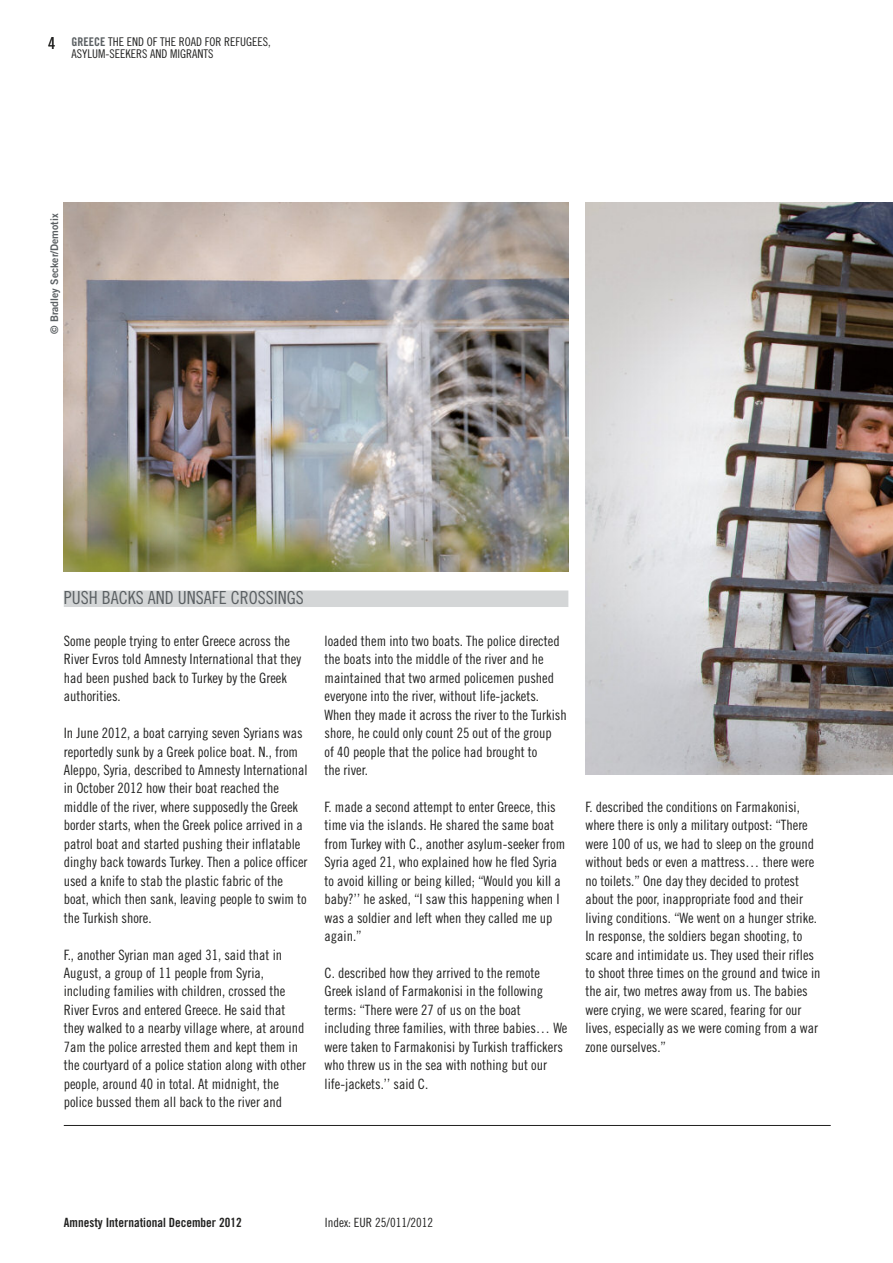
<style>
.page{position:relative;width:893px;height:1263px;background:#fff}
.page>*{position:absolute;margin:0;border:0;box-sizing:border-box;transform-origin:0 0}
.t1{font:18px "Amnesty Trade Gothic Cn 18";color:#5a5f62}
.t2{font:16.5px "Amnesty Trade Gothic Cn 18";color:#222221}
.t3{font:14.25px/18.5px "Amnesty Trade Gothic Cn 18";color:#222221}
.t4{font:12.75px "Amnesty Trade Gothic Bd Cn 20";color:#222221}
.t5{font:12.75px "Amnesty Trade Gothic Cn 18";color:#222221}
.t6{font:12px/12px "Amnesty Trade Gothic Cn 18";color:#222221}
.t7{font:10.5px "Amnesty Trade Gothic Bd 2";color:#5a5f62}
.s1{font-family:"Amnesty Trade Gothic Bd Cn 20";color:#5a5f62}
</style>
<div class="page">
<img style="left:64px;top:203px;width:504px;height:369px">
<img style="left:585px;top:203px;width:308px;height:572px">
<hr style="left:64px;top:1125px;width:767px;height:1px;background:#222221">
<div style="left:64px;top:590px;width:504px;height:17px;background:#d4d6d7"></div>
<p class="t2" style="left:48px;top:33px;width:9px">4</p>
<p class="t6" style="left:71px;top:35px;width:201px"><span class="s1">GREECE</span> THE END OF THE ROAD FOR REFUGEES,<br>ASYLUM-SEEKERS AND MIGRANTS</p>
<p class="t7" style="left:48px;top:334px;width:122px;rotate:-90deg">© Bradley Secker/Demotix</p>
<p class="t1" style="left:64px;top:587px;width:241px">PUSH BACKS AND UNSAFE CROSSINGS</p>
<p class="t3" style="left:64px;top:631px;width:239px">Some people trying to enter Greece across the River Evros told Amnesty International that they had been pushed back to Turkey by the Greek authorities.</p>
<p class="t3" style="left:64px;top:724px;width:245px">In June 2012, a boat carrying seven Syrians was reportedly sunk by a Greek police boat. N., from Aleppo, Syria, described to Amnesty International in October 2012 how their boat reached the middle of the river, where supposedly the Greek border starts, when the Greek police arrived in a patrol boat and started pushing their inflatable dinghy back towards Turkey. Then a police officer used a knife to stab the plastic fabric of the boat, which then sank, leaving people to swim to the Turkish shore.</p>
<p class="t3" style="left:64px;top:945px;width:244px">F., another Syrian man aged 31, said that in August, a group of 11 people from Syria, including families with children, crossed the River Evros and entered Greece. He said that they walked to a nearby village where, at around 7am the police arrested them and kept them in the courtyard of a police station along with other people, around 40 in total. At midnight, the police bussed them all back to the river and</p>
<p class="t3" style="left:325px;top:631px;width:244px">loaded them into two boats. The police directed the boats into the middle of the river and he maintained that two armed policemen pushed everyone into the river, without life-jackets.<br>When they made it across the river to the Turkish shore, he could only count 25 out of the group<br>of 40 people that the police had brought to<br>the river.</p>
<p class="t3" style="left:325px;top:797px;width:242px">F. made a second attempt to enter Greece, this time via the islands. He shared the same boat from Turkey with C., another asylum-seeker from Syria aged 21, who explained how he fled Syria to avoid killing or being killed; “Would you kill a baby?’’ he asked, “I saw this happening when I was a soldier and left when they called me up again.”</p>
<p class="t3" style="left:325px;top:963px;width:244px">C. described how they arrived to the remote Greek island of Farmakonisi in the following terms: “There were 27 of us on the boat including three families, with three babies… We were taken to Farmakonisi by Turkish traffickers who threw us in the sea with nothing but our life-jackets.’’ said C.</p>
<p class="t3" style="left:585px;top:797px;width:237px">F. described the conditions on Farmakonisi, where there is only a military outpost: “There were 100 of us, we had to sleep on the ground without beds or even a mattress… there were no toilets.” One day they decided to protest about the poor, inappropriate food and their living conditions. “We went on a hunger strike.<br>In response, the soldiers began shooting, to scare and intimidate us. They used their rifles to shoot three times on the ground and twice in the air, two metres away from us. The babies were crying, we were scared, fearing for our lives, especially as we were coming from a war zone ourselves.”</p>
<p class="t4" style="left:64px;top:1215px;width:179px">Amnesty International December 2012</p>
<p class="t5" style="left:325px;top:1215px;width:110px">Index: EUR 25/011/2012</p>
</div>
